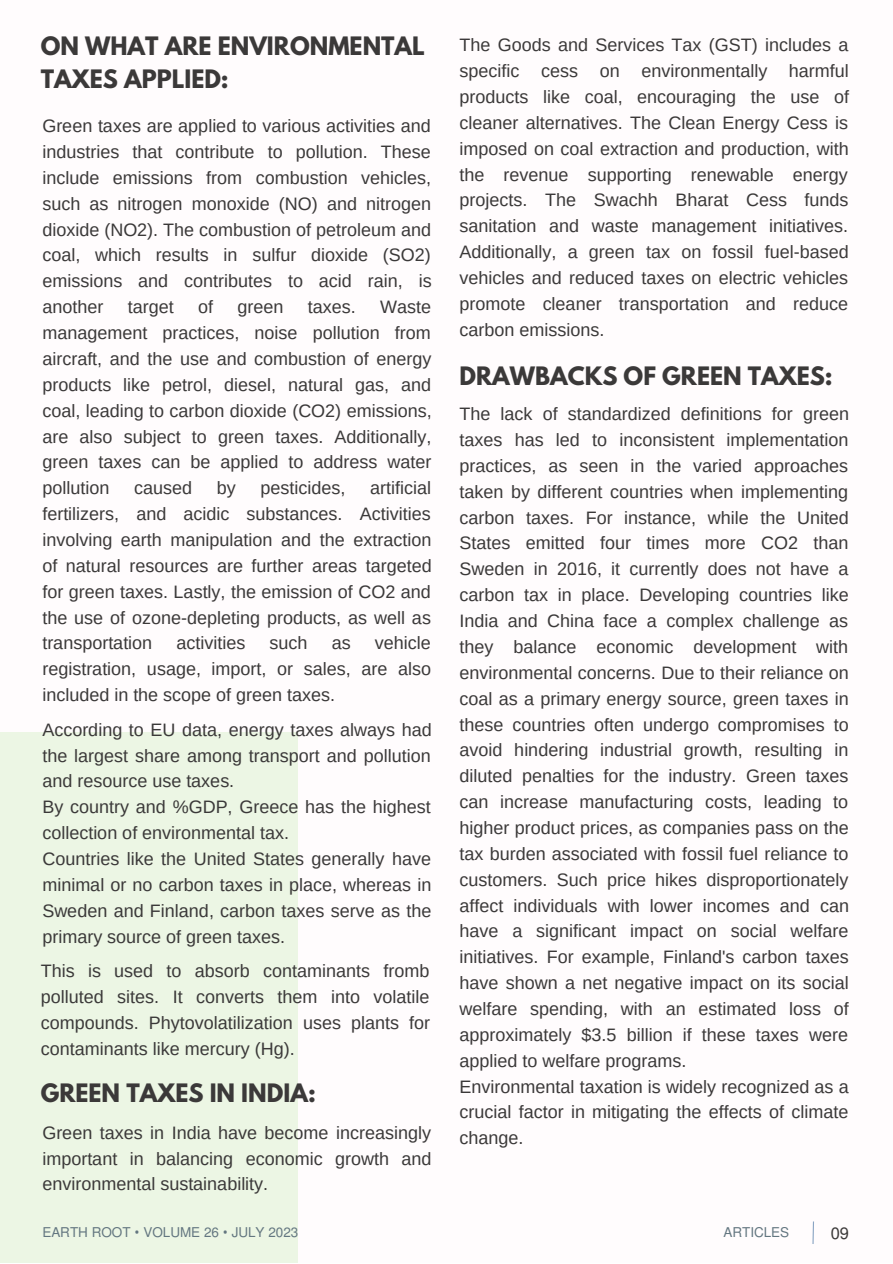
<style>
.page{position:relative;width:893px;height:1264px;background:#fff}
.page>*{position:absolute;margin:0;border:0;box-sizing:border-box;transform-origin:0 0}
.t1{font:700 22.5px/32.5px "League Spartan";color:#3b3939}
.t2{font:18px/25.8px "Arimo";color:#3b3939;text-align:justify}
.t3{font:16.5px "Mukti";color:#3b3939}
.t4{font:13.5px "Mukti";color:#637680}
.s1{font-family:"Noto Sans"}
</style>
<div class="page">
<div style="left:0;top:732px;width:297px;height:530px;background:#ecf6e4"></div>
<svg style="left:812px;top:1221px;width:2px;height:23px"></svg>
<p class="t1" style="left:41px;top:33px;width:385px">ON WHAT ARE ENVIRONMENTAL<br>TAXES APPLIED:</p>
<p class="t2" style="left:459px;top:32px;width:391px">The Goods and Services Tax (GST) includes a specific cess on environmentally harmful products like coal, encouraging the use of cleaner alternatives. The Clean Energy Cess is imposed on coal extraction and production, with the revenue supporting renewable energy projects. The Swachh Bharat Cess funds sanitation and waste management initiatives.<br>Additionally, a green tax on fossil fuel-based vehicles and reduced taxes on electric vehicles promote cleaner transportation and reduce carbon emissions.</p>
<p class="t2" style="left:42px;top:113px;width:391px">Green taxes are applied to various activities and industries that contribute to pollution. These include emissions from combustion vehicles, such as nitrogen monoxide (NO) and nitrogen dioxide (NO2). The combustion of petroleum and coal, which results in sulfur dioxide (SO2) emissions and contributes to acid rain, is another</p>
<p class="t2" style="left:128px;top:294px;width:47px">target</p>
<p class="t2" style="left:198px;top:294px;width:16px">of</p>
<p class="t2" style="left:237px;top:294px;width:47px">green</p>
<p class="t2" style="left:308px;top:294px;width:49px">taxes.</p>
<p class="t2" style="left:42px;top:294px;width:391px;text-indent:338px">Waste management practices, noise pollution from aircraft, and the use and combustion of energy products like petrol, diesel, natural gas, and coal, leading to carbon dioxide (CO2) emissions, are also subject to green taxes. Additionally, green taxes can be applied to address water pollution</p>
<p class="t1" style="left:459px;top:362px;width:375px">DRAWBACKS OF GREEN TAXES:</p>
<p class="t2" style="left:459px;top:401px;width:391px;text-align:left">The lack of standardized definitions for green taxes has led to inconsistent implementation practices, as seen in the varied approaches taken by different countries when implementing carbon taxes. For instance, while the United States emitted four times more CO2 than Sweden in 2016, it currently does not have a carbon tax in place. Developing countries like India and China face a complex challenge as they balance economic development with environmental concerns. Due to their reliance on coal as a primary energy source, green taxes in these countries often undergo compromises to avoid hindering industrial growth, resulting in diluted penalties for the industry. Green taxes can increase manufacturing costs, leading to higher product prices, as companies pass on the tax burden associated with fossil fuel reliance to customers. Such price hikes disproportionately affect individuals with lower incomes and can have a significant impact on social welfare initiatives. For example, Finland's carbon taxes have shown a net negative impact on its social welfare spending, with an estimated loss of approximately $3.5 billion if these taxes were applied to welfare programs.<br>Environmental taxation is widely recognized as a crucial factor in mitigating the effects of climate change.</p>
<p class="t2" style="left:42px;top:475px;width:391px;text-indent:328px">artificial fertilizers, and acidic substances. Activities involving earth manipulation and the extraction of natural resources are further areas targeted for green taxes. Lastly, the emission of CO2 and the use of ozone-depleting products, as well as transportation</p>
<p class="t2" style="left:134px;top:475px;width:59px">caused</p>
<p class="t2" style="left:217px;top:475px;width:20px">by</p>
<p class="t2" style="left:260px;top:475px;width:86px">pesticides,</p>
<p class="t2" style="left:42px;top:630px;width:390px;text-indent:332px">vehicle registration, usage, import, or sales, are also included in the scope of green taxes.</p>
<p class="t2" style="left:42px;top:716px;width:391px;text-align:left">According to EU data, energy taxes always had the largest share among transport and pollution and resource use taxes.<br>By country and %GDP, Greece has the highest collection of environmental tax.<br>Countries like the United States generally have minimal or no carbon taxes in place, whereas in Sweden and Finland, carbon taxes serve as the primary source of green taxes.</p>
<p class="t2" style="left:176px;top:630px;width:70px">activities</p>
<p class="t2" style="left:269px;top:630px;width:39px">such</p>
<p class="t2" style="left:332px;top:630px;width:20px">as</p>
<p class="t2" style="left:41px;top:957px;width:391px">This is used to absorb contaminants fromb polluted sites. It converts them into volatile compounds. Phytovolatilization uses plants for contaminants like mercury (Hg).</p>
<p class="t1" style="left:41px;top:1079px;width:276px">GREEN TAXES IN INDIA:</p>
<p class="t2" style="left:42px;top:1119px;width:390px">Green taxes in India have become increasingly important in balancing economic growth and environmental sustainability.</p>
<p class="t4" style="left:42px;top:1222px;width:257px">EARTH ROOT <span class="s1">•</span> VOLUME 26 <span class="s1">•</span> JULY 2023</p>
<p class="t3" style="left:830px;top:1221px;width:20px">09</p>
<p class="t4" style="left:723px;top:1222px;width:67px">ARTICLES</p>
</div>
